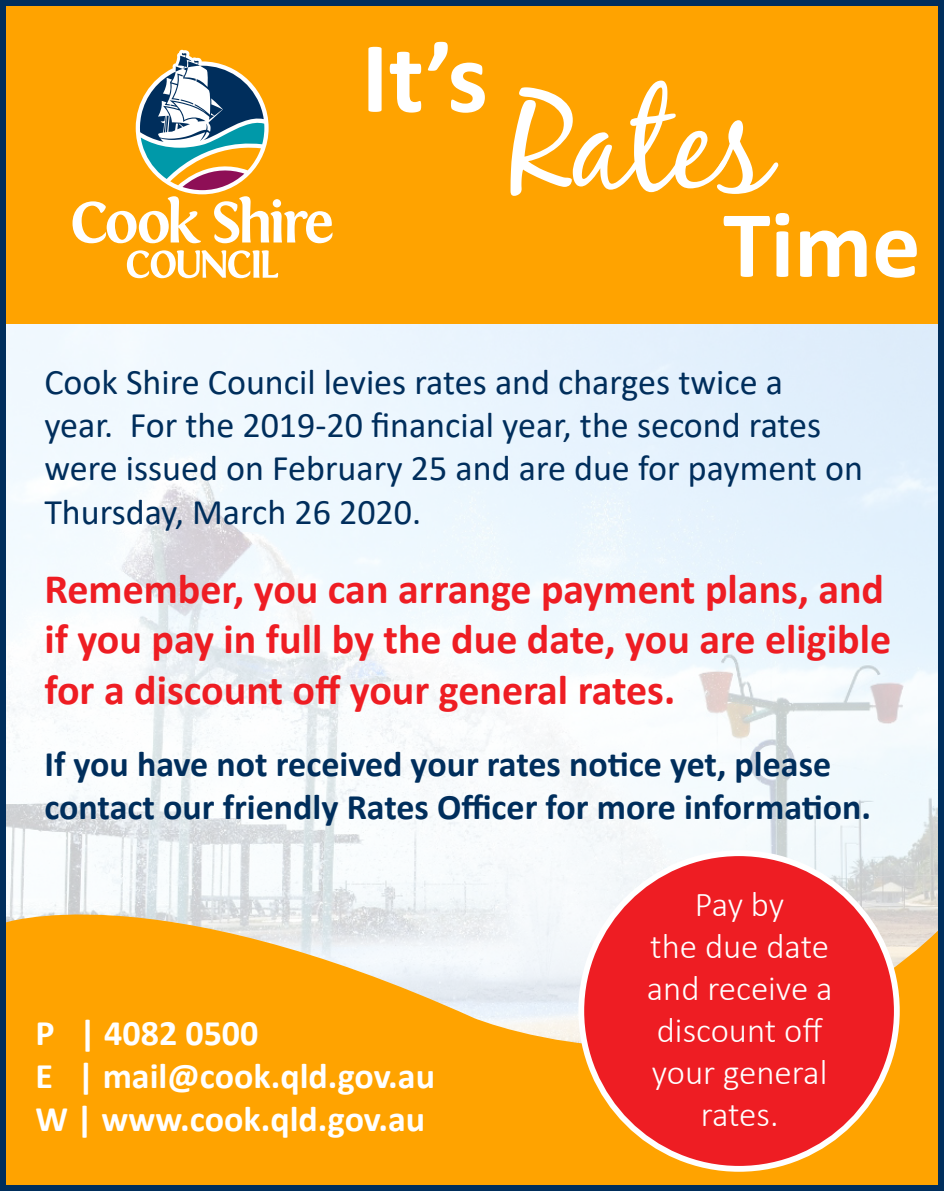
<style>
.page{position:relative;width:944px;height:1191px;background:#fff}
.page>*{position:absolute;margin:0;border:0;box-sizing:border-box;transform-origin:0 0}
.t1{font:138px "Black Jack";color:#fff}
.t2{font:700 102px "Calibri";color:#fff}
.t3{font:700 96px "Calibri";color:#fff}
.t4{font:700 42px/50.4px "Calibri";color:#ee1d23}
.t5{font:36px/43.2px "Calibri";color:#002e5c}
.t6{font:700 36px/43.2px "Calibri";color:#002e5c}
.t7{font:700 36px "Calibri";color:#fff}
.t8{font:300 34.8px/42px "Calibri";color:#fff}
</style>
<div class="page">
<img style="left:7px;top:323px;width:930px;height:547px">
<svg style="left:7px;top:870px;width:930px;height:314px;fill:#ffa300"></svg>
<div style="left:0;top:1px;width:944px;height:322px;background:#ffa300"></div>
<svg style="left:73px;top:50px;width:260px;height:193px"></svg>
<svg style="left:127px;top:250px;width:151px;height:28px"></svg>
<div style="left:581px;top:853px;width:316px;height:315px;background:#ee1d23;border-radius:50%"></div>
<div style="left:0;top:0;width:944px;height:1191px;border:6px solid #002e5c"></div>
<p class="t2" style="left:361px;top:6px;width:128px">It’s</p>
<p class="t1" style="left:510px;top:58px;width:262px">Rates</p>
<p class="t3" style="left:723px;top:177px;width:199px">Time</p>
<p class="t5" style="left:44px;top:359px;width:820px">Cook Shire Council levies rates and charges twice a<br>year. For the 2019-20 financial year, the second rates were issued on February 25 and are due for payment on Thursday, March 26 2020.</p>
<p class="t4" style="left:44px;top:563px;width:848px">Remember, you can arrange payment plans, and if you pay in full by the due date, you are eligible for a discount off your general rates.</p>
<p class="t6" style="left:44px;top:741px;width:828px">If you have not received your rates notice yet, please contact our friendly Rates Officer for more information.</p>
<p class="t7" style="left:36px;top:1007px;width:224px">P | 4082 0500</p>
<p class="t7" style="left:36px;top:1050px;width:401px">E | mail@cook.qld.gov.au</p>
<p class="t7" style="left:36px;top:1093px;width:391px">W | www.cook.qld.gov.au</p>
<p class="t8" style="left:695px;top:883px;width:91px">Pay by</p>
<p class="t8" style="left:650px;top:925px;width:180px">the due date</p>
<p class="t8" style="left:647px;top:967px;width:187px">and receive a discount off</p>
<p class="t8" style="left:652px;top:1050px;width:177px;text-align:center">your general rates.</p>
</div>
